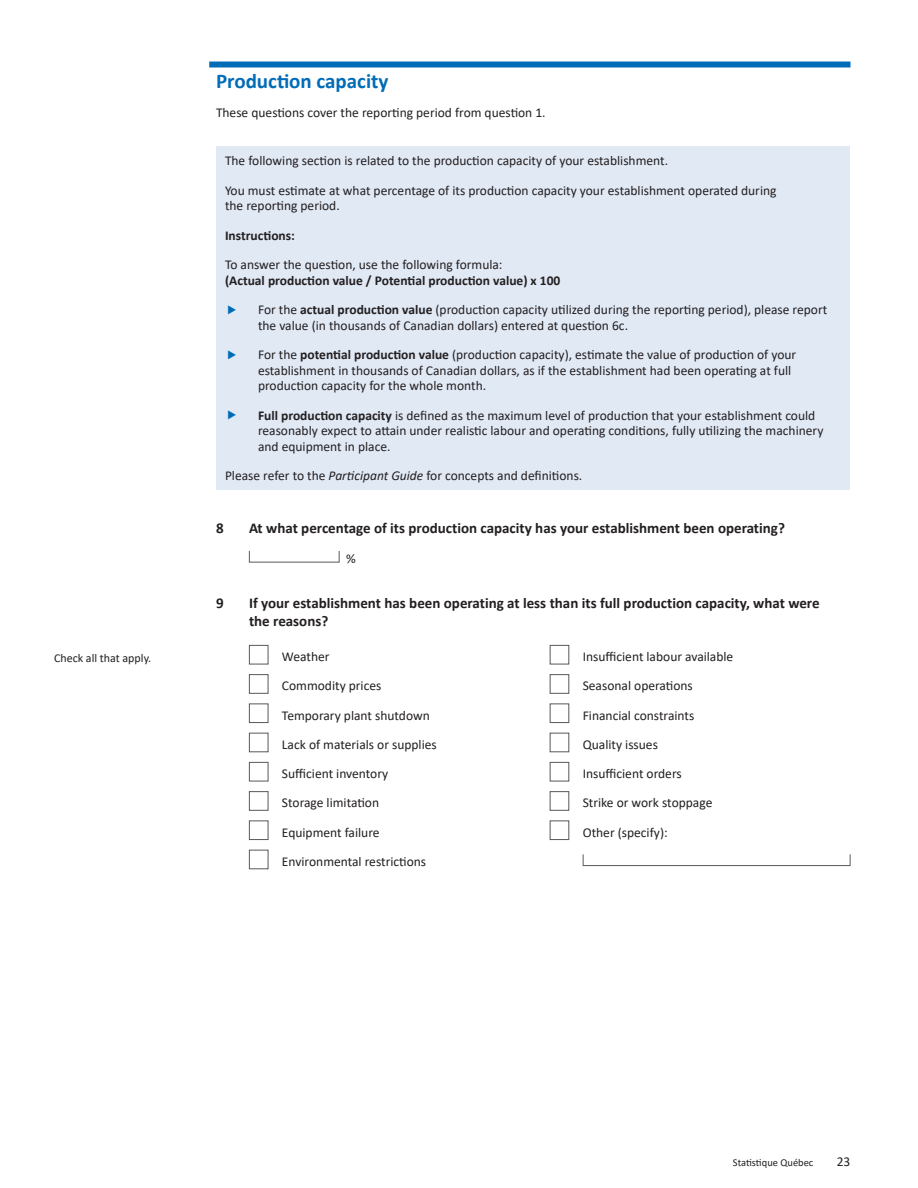
<style>
.page{position:relative;width:918px;height:1188px;background:#fff}
.page>*{position:absolute;margin:0;border:0;box-sizing:border-box;transform-origin:0 0}
.Titre_De_Section{font:700 21px "Calibri";color:#006cb7}
.t1{font:700 15px/18px "Calibri";color:#231f20}
.texte_courant{font:13.5px/15.8px "Calibri";color:#231f20}
.SousQuestion_liste_C{font:13.5px "Calibri";color:#231f20}
.texte_courant-2{font:700 13.5px/15.8px "Calibri";color:#231f20}
.SousQuestion_liste_p{font:13.5px "Calibri";color:#231f20}
.note_colonne_gauche{font:12px "Calibri";color:#231f20}
.t2{font:10.5px "Calibri";color:#231f20}
.s1{font-weight:400}
.s2{font-weight:700}
.s3{font-style:italic}
</style>
<div class="page">
<div style="left:209px;top:62px;width:641px;height:6px;background:#006cb7"></div>
<div style="left:216px;top:146px;width:634px;height:343px;background:#e1e9f5"></div>
<div style="left:249px;top:645px;width:19px;height:19px;border:1px solid #57585a"></div>
<div style="left:249px;top:674px;width:19px;height:20px;border:1px solid #57585a"></div>
<div style="left:249px;top:704px;width:19px;height:19px;border:1px solid #57585a"></div>
<div style="left:249px;top:733px;width:19px;height:19px;border:1px solid #57585a"></div>
<div style="left:249px;top:762px;width:19px;height:19px;border:1px solid #57585a"></div>
<div style="left:249px;top:791px;width:19px;height:20px;border:1px solid #57585a"></div>
<div style="left:249px;top:820px;width:19px;height:20px;border:1px solid #57585a"></div>
<div style="left:249px;top:850px;width:19px;height:19px;border:1px solid #57585a"></div>
<div style="left:550px;top:645px;width:19px;height:19px;border:1px solid #57585a"></div>
<div style="left:550px;top:674px;width:19px;height:20px;border:1px solid #57585a"></div>
<div style="left:550px;top:704px;width:19px;height:19px;border:1px solid #57585a"></div>
<div style="left:550px;top:733px;width:19px;height:19px;border:1px solid #57585a"></div>
<div style="left:550px;top:762px;width:19px;height:19px;border:1px solid #57585a"></div>
<div style="left:550px;top:791px;width:19px;height:20px;border:1px solid #57585a"></div>
<div style="left:550px;top:820px;width:19px;height:20px;border:1px solid #57585a"></div>
<div style="left:583px;top:854px;width:267px;height:12px;border:1px solid #57585a"></div>
<p class="note_colonne_gauche" style="left:54px;top:649px;width:99px">Check all that apply.</p>
<p class="Titre_De_Section" style="left:216px;top:66px;width:174px">Production capacity</p>
<p class="texte_courant" style="left:216px;top:104px;width:331px">These questions cover the reporting period from question 1.</p>
<p class="texte_courant" style="left:225px;top:153px;width:445px">The following section is related to the production capacity of your establishment.</p>
<p class="texte_courant" style="left:225px;top:182px;width:553px">You must estimate at what percentage of its production capacity your establishment operated during the reporting period.</p>
<p class="texte_courant-2" style="left:225px;top:227px;width:71px">Instructions:</p>
<p class="texte_courant-2" style="left:225px;top:256px;width:337px"><span class="s1">To answer the question, use the following formula:<br></span>(Actual production value / Potential production value) x 100</p>
<p class="texte_courant" style="left:258px;top:301px;width:571px">For the <span class="s2">actual production value</span> (production capacity utilized during the reporting period), please report the value (in thousands of Canadian dollars) entered at question 6c.</p>
<p class="texte_courant" style="left:258px;top:346px;width:540px">For the <span class="s2">potential production value</span> (production capacity), estimate the value of production of your establishment in thousands of Canadian dollars, as if the establishment had been operating at full production capacity for the whole month.</p>
<p class="texte_courant" style="left:258px;top:407px;width:567px"><span class="s2">Full production capacity</span> is defined as the maximum level of production that your establishment could reasonably expect to attain under realistic labour and operating conditions, fully utilizing the machinery and equipment in place.</p>
<p class="texte_courant" style="left:225px;top:468px;width:359px">Please refer to the <span class="s3">Participant Guide</span> for concepts and definitions.</p>
<p class="t1" style="left:216px;top:519px;width:9px">8</p>
<p class="t1" style="left:249px;top:519px;width:537px">At what percentage of its production capacity has your establishment been operating?</p>
<p class="SousQuestion_liste_p" style="left:346px;top:549px;width:11px">%</p>
<p class="t1" style="left:216px;top:593px;width:9px">9</p>
<p class="t1" style="left:249px;top:593px;width:572px">If your establishment has been operating at less than its full production capacity, what were the reasons?</p>
<p class="SousQuestion_liste_C" style="left:282px;top:647px;width:49px">Weather</p>
<p class="SousQuestion_liste_C" style="left:282px;top:677px;width:101px">Commodity prices</p>
<p class="SousQuestion_liste_C" style="left:282px;top:706px;width:149px">Temporary plant shutdown</p>
<p class="SousQuestion_liste_C" style="left:282px;top:735px;width:156px">Lack of materials or supplies</p>
<p class="SousQuestion_liste_C" style="left:282px;top:764px;width:108px">Sufficient inventory</p>
<p class="SousQuestion_liste_C" style="left:282px;top:794px;width:99px">Storage limitation</p>
<p class="SousQuestion_liste_C" style="left:282px;top:823px;width:99px">Equipment failure</p>
<p class="SousQuestion_liste_C" style="left:282px;top:852px;width:146px">Environmental restrictions</p>
<p class="SousQuestion_liste_C" style="left:583px;top:647px;width:152px">Insufficient labour available</p>
<p class="SousQuestion_liste_C" style="left:583px;top:677px;width:112px">Seasonal operations</p>
<p class="SousQuestion_liste_C" style="left:583px;top:706px;width:113px">Financial constraints</p>
<p class="SousQuestion_liste_C" style="left:583px;top:735px;width:77px">Quality issues</p>
<p class="SousQuestion_liste_C" style="left:583px;top:764px;width:101px">Insufficient orders</p>
<p class="SousQuestion_liste_C" style="left:583px;top:794px;width:131px">Strike or work stoppage</p>
<p class="SousQuestion_liste_C" style="left:583px;top:823px;width:87px">Other (specify):</p>
<p class="t2" style="left:733px;top:1155px;width:82px">Statistique Québec</p>
<p class="texte_courant" style="left:837px;top:1153px;width:15px">23</p>
</div>
